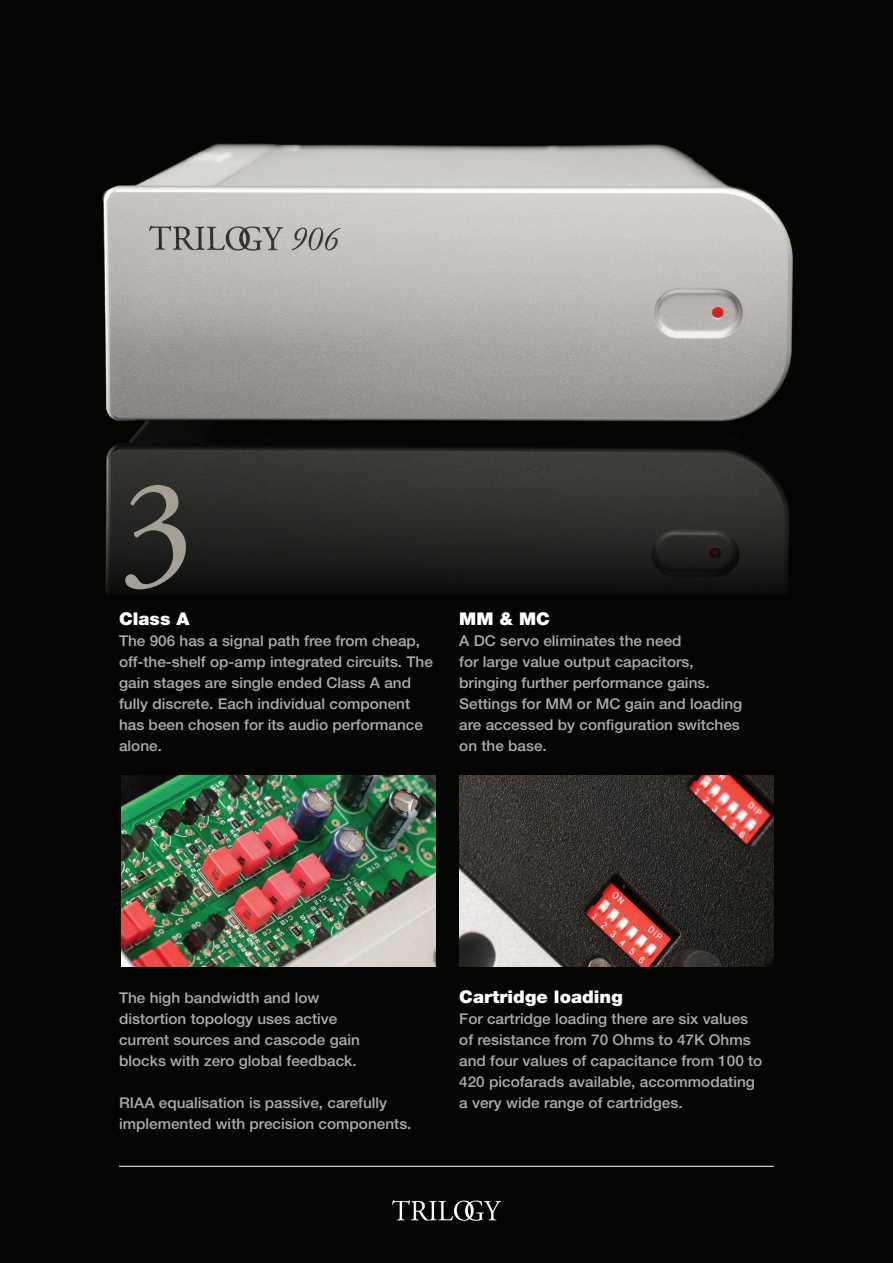
<style>
.page{position:relative;width:893px;height:1263px;background:#040503}
.page>*{position:absolute;margin:0;border:0;box-sizing:border-box;transform-origin:0 0}
.t1{font:150px "Adobe Garamond Pro";color:#a69f96}
.t2{font:900 17.55px "Helvetica Neue LT Std";color:#fff}
.t3{font:500 14.85px/21px "Helvetica Neue LT Std";color:#aaabaf}
</style>
<div class="page">
<img style="left:102px;top:143px;width:691px;height:452px">
<img style="left:121px;top:775px;width:315px;height:192px">
<img style="left:459px;top:775px;width:315px;height:192px">
<img style="left:391px;top:1200px;width:111px;height:21px">
<hr style="left:119px;top:1166px;width:655px;height:1px;background:#fff">
<h1 class="t1" style="left:119px;top:443px;width:76px">3</h1>
<p class="t2" style="left:119px;top:609px;width:72px">Class A</p>
<p class="t3" style="left:119px;top:630px;width:315px">The 906 has a signal path free from cheap, off-the-shelf op-amp integrated circuits. The gain stages are single ended Class A and fully discrete. Each individual component has been chosen for its audio performance alone.</p>
<p class="t2" style="left:459px;top:609px;width:92px">MM &amp; MC</p>
<p class="t3" style="left:459px;top:630px;width:285px">A DC servo eliminates the need<br>for large value output capacitors, bringing further performance gains.<br>Settings for MM or MC gain and loading are accessed by configuration switches on the base.</p>
<p class="t3" style="left:119px;top:987px;width:242px">The high bandwidth and low distortion topology uses active current sources and cascode gain blocks with zero global feedback.</p>
<p class="t3" style="left:119px;top:1092px;width:294px">RIAA equalisation is passive, carefully implemented with precision components.</p>
<p class="t2" style="left:459px;top:987px;width:165px">Cartridge loading</p>
<p class="t3" style="left:459px;top:1008px;width:305px">For cartridge loading there are six values of resistance from 70 Ohms to 47K Ohms and four values of capacitance from 100 to 420 picofarads available, accommodating a very wide range of cartridges.</p>
</div>
